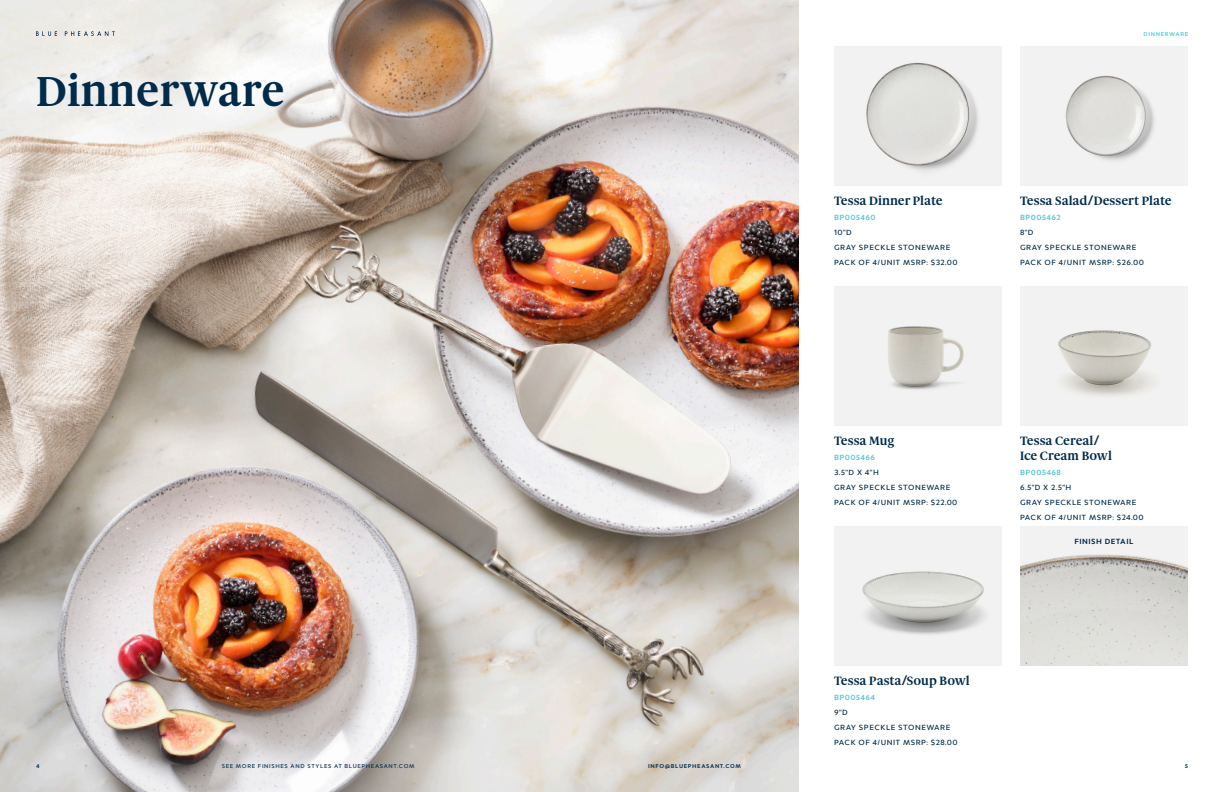
<style>
.page{position:relative;width:1224px;height:792px;background:#fff}
.page>*{position:absolute;margin:0;border:0;box-sizing:border-box;transform-origin:0 0}
.t1{font:700 45px "Gauthier FY";color:#002b4b}
.t2{font:700 13px "Gauthier FY";color:#002b4b}
.t3{font:500 8px "Merel";letter-spacing:.06em;color:#002b4b}
.t4{font:700 8px "Merel";letter-spacing:.05em;color:#5bc8d7}
.t5{font:700 8px "Merel";letter-spacing:.06em;color:#002b4b}
.t6{font:500 6px "Merel";letter-spacing:.11em;color:#002b4b}
.t7{font:700 6px "Merel";letter-spacing:.11em;color:#002b4b}
.t8{font:700 6px "Merel";letter-spacing:.11em;color:#5bc8d7}
</style>
<div class="page">
<img style="left:834px;top:46px;width:168px;height:140px">
<img style="left:1020px;top:46px;width:168px;height:140px">
<img style="left:1020px;top:286px;width:168px;height:140px">
<img style="left:834px;top:526px;width:168px;height:140px">
<img style="left:1020px;top:526px;width:168px;height:140px">
<img style="left:834px;top:286px;width:168px;height:140px">
<img style="left:0;top:0;width:798px;height:792px">
<svg style="left:36px;top:31px;width:21px;height:5px"></svg>
<svg style="left:65px;top:31px;width:50px;height:5px"></svg>
<p class="t1" style="left:36px;top:63px;width:250px">Dinnerware</p>
<p class="t8" style="left:1144px;top:29px;width:46px">DINNERWARE</p>
<p class="t2" style="left:834px;top:193px;width:110px">Tessa Dinner Plate</p>
<p class="t4" style="left:834px;top:211px;width:43px">BP005460</p>
<p class="t3" style="left:834px;top:226px;width:19px">10"D</p>
<p class="t3" style="left:834px;top:241px;width:118px">GRAY SPECKLE STONEWARE</p>
<p class="t3" style="left:834px;top:256px;width:125px">PACK OF 4/UNIT MSRP: $32.00</p>
<p class="t2" style="left:1020px;top:193px;width:153px">Tessa Salad/Dessert Plate</p>
<p class="t4" style="left:1020px;top:211px;width:42px">BP005462</p>
<p class="t3" style="left:1020px;top:226px;width:15px">8"D</p>
<p class="t3" style="left:1020px;top:241px;width:118px">GRAY SPECKLE STONEWARE</p>
<p class="t3" style="left:1020px;top:256px;width:125px">PACK OF 4/UNIT MSRP: $26.00</p>
<p class="t2" style="left:834px;top:433px;width:62px">Tessa Mug</p>
<p class="t4" style="left:834px;top:451px;width:43px">BP005466</p>
<p class="t3" style="left:834px;top:466px;width:46px">3.5"D X 4"H</p>
<p class="t3" style="left:834px;top:481px;width:118px">GRAY SPECKLE STONEWARE</p>
<p class="t3" style="left:834px;top:496px;width:125px">PACK OF 4/UNIT MSRP: $22.00</p>
<p class="t2" style="left:1020px;top:433px;width:81px">Tessa Cereal/</p>
<p class="t2" style="left:1020px;top:448px;width:93px">Ice Cream Bowl</p>
<p class="t4" style="left:1020px;top:466px;width:42px">BP005468</p>
<p class="t3" style="left:1020px;top:481px;width:53px">6.5"D X 2.5"H</p>
<p class="t3" style="left:1020px;top:496px;width:118px">GRAY SPECKLE STONEWARE</p>
<p class="t3" style="left:1020px;top:511px;width:125px">PACK OF 4/UNIT MSRP: $24.00</p>
<p class="t5" style="left:1075px;top:535px;width:60px">FINISH DETAIL</p>
<p class="t2" style="left:834px;top:673px;width:137px">Tessa Pasta/Soup Bowl</p>
<p class="t4" style="left:834px;top:691px;width:43px">BP005464</p>
<p class="t3" style="left:834px;top:706px;width:15px">9"D</p>
<p class="t3" style="left:834px;top:721px;width:118px">GRAY SPECKLE STONEWARE</p>
<p class="t3" style="left:834px;top:736px;width:125px">PACK OF 4/UNIT MSRP: $28.00</p>
<p class="t7" style="left:36px;top:761px;width:5px">4</p>
<p class="t6" style="left:222px;top:761px;width:194px">SEE MORE FINISHES AND STYLES AT BLUEPHEASANT.COM</p>
<p class="t7" style="left:648px;top:761px;width:95px">INFO@BLUEPHEASANT.COM</p>
<p class="t7" style="left:1185px;top:761px;width:5px">5</p>
</div>
